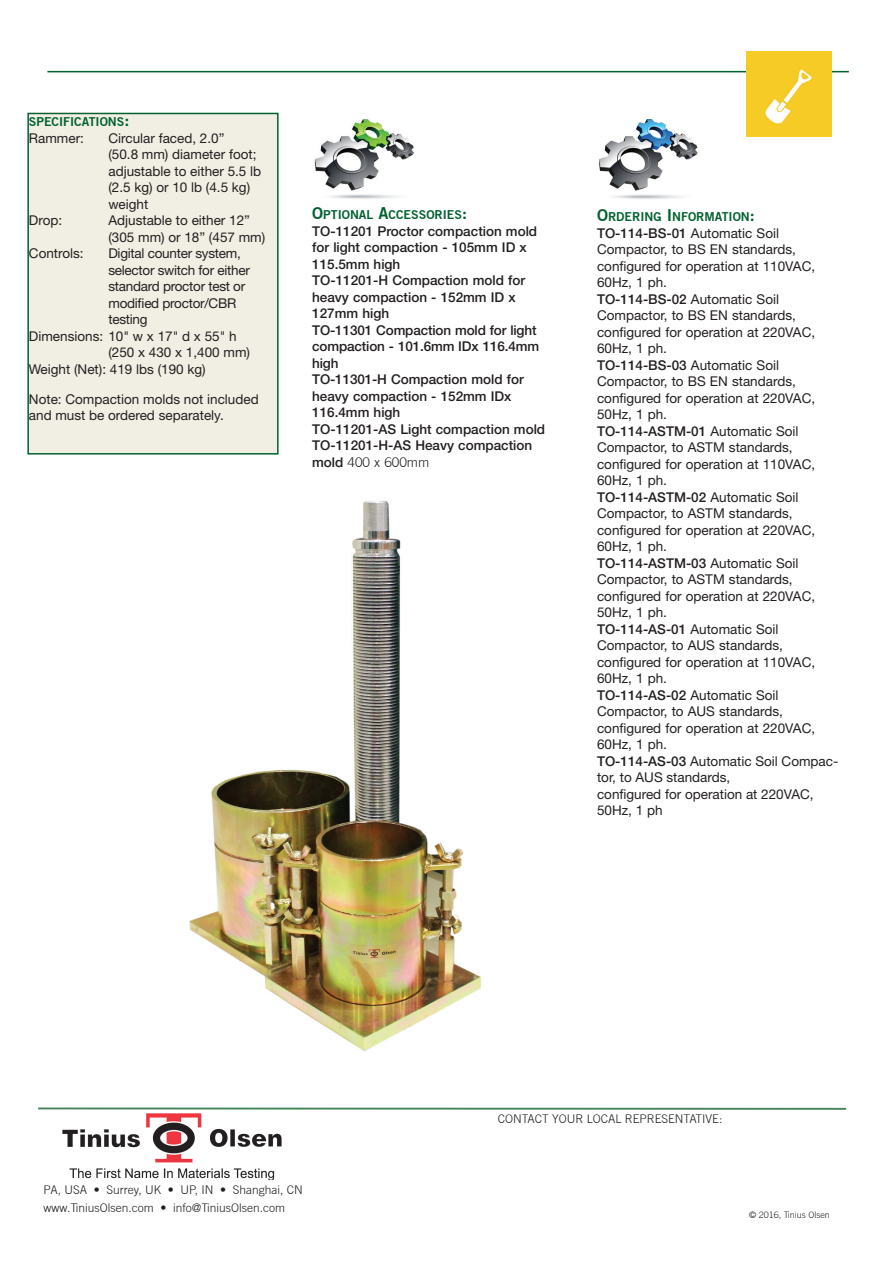
<style>
.page{position:relative;width:893px;height:1263px;background:#fff}
.page>*{position:absolute;margin:0;border:0;box-sizing:border-box;transform-origin:0 0}
.t1{font:13.5px/16.5px "Helvetica Neue LT Std";color:#231f20}
.t2{font:500 13.5px/16.5px "Helvetica Neue LT Std";color:#231f20}
.t3{font:13.5px "Helvetica Neue LT Std";letter-spacing:-.02em;color:#231f20}
.t4{font:300 13.5px "Trade Gothic";color:#231f20}
.t5{font:700 12.3px "Trade Gothic No.2";color:#00622f}
.t6{font:300 12px/18px "Trade Gothic";color:#231f20}
.t7{font:300 9px "Trade Gothic";color:#231f20}
.s1{font-size:16.5px}
.s2{font-family:"Helvetica Neue LT Std";font-weight:500}
.s3{font-weight:500}
</style>
<div class="page">
<img style="left:63px;top:1113px;width:218px;height:67px">
<hr style="left:38px;top:1107px;width:808px;height:3px;background:#448259">
<img style="left:599px;top:120px;width:99px;height:79px">
<img style="left:314px;top:120px;width:100px;height:79px">
<div style="left:28px;top:113px;width:250px;height:341px;background:#f1efe3"></div>
<div style="left:27px;top:113px;width:252px;height:342px;border:2px solid #00622f"></div>
<img style="left:189px;top:500px;width:292px;height:551px">
<hr style="left:47px;top:71px;width:802px;height:1px;background:#00622f">
<img style="left:746px;top:52px;width:85px;height:84px">
<p class="t5" style="left:29px;top:114px;width:102px">SPECIFICATIONS<span class="s1">:</span></p>
<p class="t1" style="left:29px;top:129px;width:57px">Rammer:</p>
<p class="t1" style="left:108px;top:129px;width:154px">Circular faced, 2.0”<br>(50.8 mm) diameter foot; adjustable to either 5.5 lb (2.5 kg) or 10 lb (4.5 kg) weight</p>
<p class="t1" style="left:29px;top:212px;width:35px">Drop:</p>
<p class="t1" style="left:108px;top:212px;width:158px">Adjustable to either 12” (305 mm) or 18” (457 mm)</p>
<p class="t1" style="left:29px;top:245px;width:56px">Controls:</p>
<p class="t3" style="left:108px;top:245px;width:134px">Digital counter system,</p>
<p class="t3" style="left:108px;top:262px;width:143px">selector switch for either</p>
<p class="t3" style="left:108px;top:278px;width:138px">standard proctor test or</p>
<p class="t3" style="left:108px;top:295px;width:129px">modified proctor/CBR</p>
<p class="t3" style="left:108px;top:311px;width:41px">testing</p>
<p class="t1" style="left:29px;top:327px;width:209px">Dimensions: 10" w x 17" d x 55" h</p>
<p class="t1" style="left:108px;top:344px;width:143px">(250 x 430 x 1,400 mm)</p>
<p class="t1" style="left:29px;top:360px;width:178px">Weight (Net): 419 lbs (190 kg)</p>
<p class="t1" style="left:29px;top:390px;width:231px">Note: Compaction molds not included and must be ordered separately.</p>
<p class="t5" style="left:312px;top:207px;width:156px"><span class="s1">O</span>PTIONAL <span class="s1">A</span>CCESSORIES<span class="s1">:</span></p>
<p class="t2" style="left:312px;top:223px;width:234px">TO-11201 Proctor compaction mold for light compaction - 105mm ID x<br>115.5mm high<br>TO-11201-H Compaction mold for heavy compaction - 152mm ID x<br>127mm high<br>TO-11301 Compaction mold for light compaction - 101.6mm IDx 116.4mm high<br>TO-11301-H Compaction mold for heavy compaction - 152mm IDx<br>116.4mm high<br>TO-11201-AS Light compaction mold<br>TO-11201-H-AS Heavy compaction</p>
<p class="t4" style="left:312px;top:454px;width:119px"><span class="s2">mold</span> 400 x 600mm</p>
<p class="t5" style="left:597px;top:209px;width:159px"><span class="s1">O</span>RDERING <span class="s1">I</span> NFORMATION<span class="s1">:</span></p>
<p class="t1" style="left:597px;top:224px;width:243px"><span class="s3">TO-114-BS-01</span> Automatic Soil<br>Compactor, to BS EN standards, configured for operation at 110VAC,<br>60Hz, 1 ph.<br><span class="s3">TO-114-BS-02</span> Automatic Soil<br>Compactor, to BS EN standards, configured for operation at 220VAC,<br>60Hz, 1 ph.<br><span class="s3">TO-114-BS-03</span> Automatic Soil<br>Compactor, to BS EN standards, configured for operation at 220VAC,<br>50Hz, 1 ph.<br><span class="s3">TO-114-ASTM-01</span> Automatic Soil<br>Compactor, to ASTM standards, configured for operation at 110VAC,<br>60Hz, 1 ph.<br><span class="s3">TO-114-ASTM-02</span> Automatic Soil<br>Compactor, to ASTM standards, configured for operation at 220VAC,<br>60Hz, 1 ph.<br><span class="s3">TO-114-ASTM-03</span> Automatic Soil<br>Compactor, to ASTM standards, configured for operation at 220VAC,<br>50Hz, 1 ph.<br><span class="s3">TO-114-AS-01</span> Automatic Soil<br>Compactor, to AUS standards, configured for operation at 110VAC,<br>60Hz, 1 ph.<br><span class="s3">TO-114-AS-02</span> Automatic Soil<br>Compactor, to AUS standards, configured for operation at 220VAC,<br>60Hz, 1 ph.<br><span class="s3">TO-114-AS-03</span> Automatic Soil Compac&shy;tor, to AUS standards,<br>configured for operation at 220VAC,<br>50Hz, 1 ph</p>
<p class="t6" style="left:44px;top:1181px;width:261px">PA, USA • Surrey, UK • UP, IN • Shanghai, CN www.TiniusOlsen.com • info@TiniusOlsen.com</p>
<p class="t6" style="left:498px;top:1109px;width:226px">CONTACT YOUR LOCAL REPRESENTATIVE:</p>
<p class="t7" style="left:749px;top:1209px;width:82px">© 2016, Tinius Olsen</p>
</div>
